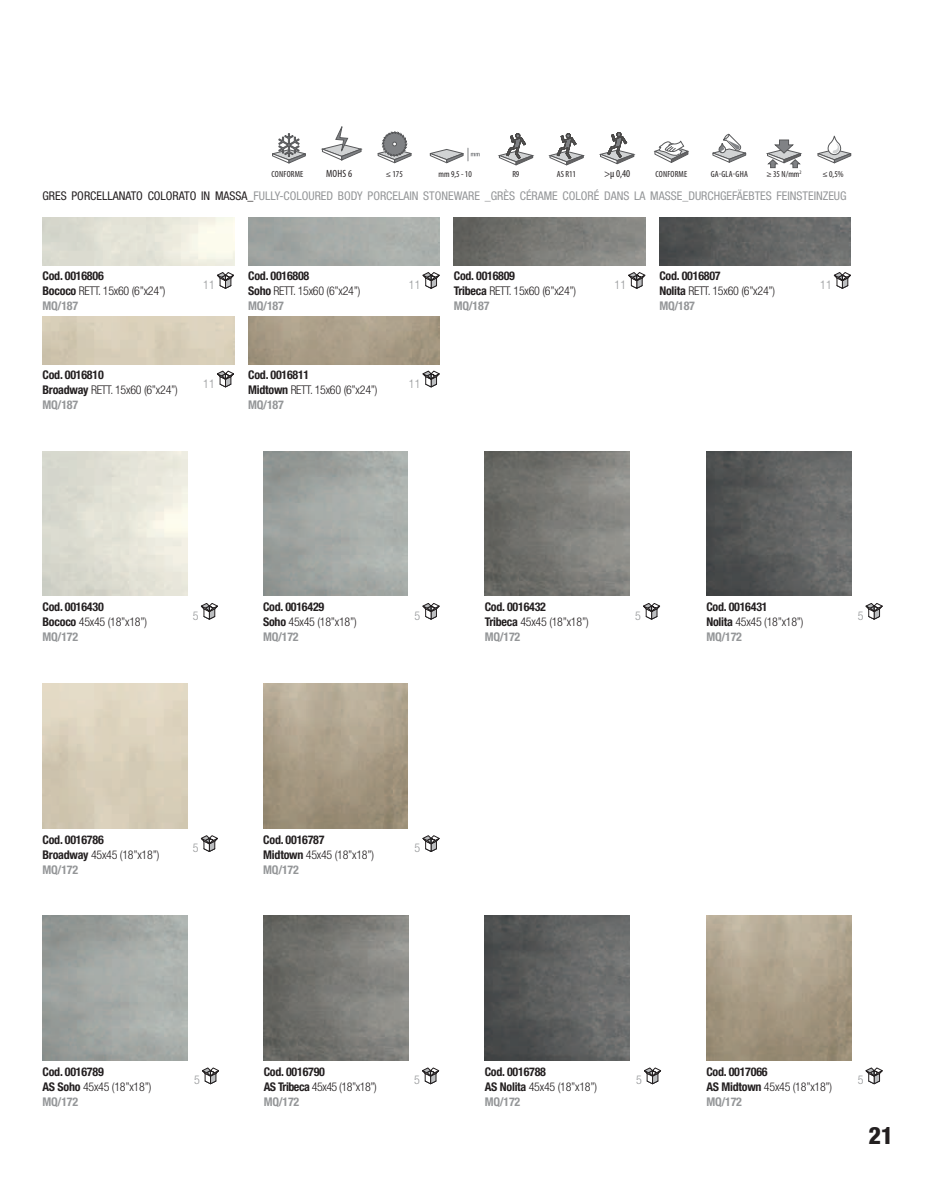
<style>
.page{position:relative;width:936px;height:1191px;background:#fff}
.page>*{position:absolute;margin:0;border:0;box-sizing:border-box;transform-origin:0 0}
.t1{font:800 condensed 24px "Helvetica Neue LT Std";color:#231f20}
.t2{font:700 condensed 12px/15px "Helvetica Neue LT Std";letter-spacing:-.02em;color:#231f20}
.t3{font:condensed 12px "Helvetica Neue LT Std";color:#949698}
.t4{font:300 condensed 12px/15px "Helvetica Neue LT Std";letter-spacing:-.02em;color:#231f20}
.t5{font:300 condensed 12px "Helvetica Neue LT Std";color:#949698}
.t6{font:condensed 10.5px "Myriad Pro";color:#231f20}
.t7{font:condensed 8.85px "Myriad Pro";letter-spacing:.02em;color:#231f20}
.t8{font:condensed 5.25px "Myriad Pro";color:#231f20}
.s1{color:#231f20}
.s2{font-weight:700}
.s3{font-weight:700;color:#949698}
.s4{font-weight:300}
.s5{color:#949698}
</style>
<div class="page">
<svg style="left:201px;top:835px;width:17px;height:17px"></svg>
<img style="left:263px;top:683px;width:145px;height:145px">
<svg style="left:422px;top:835px;width:17px;height:17px"></svg>
<img style="left:706px;top:915px;width:145px;height:145px">
<svg style="left:865px;top:1067px;width:17px;height:17px"></svg>
<svg style="left:201px;top:603px;width:17px;height:17px"></svg>
<img style="left:706px;top:451px;width:145px;height:145px">
<svg style="left:865px;top:603px;width:17px;height:17px"></svg>
<svg style="left:422px;top:603px;width:17px;height:17px"></svg>
<img style="left:484px;top:451px;width:145px;height:145px">
<svg style="left:643px;top:603px;width:17px;height:17px"></svg>
<img style="left:484px;top:915px;width:145px;height:145px">
<svg style="left:644px;top:1067px;width:17px;height:17px"></svg>
<svg style="left:202px;top:1067px;width:17px;height:17px"></svg>
<img style="left:264px;top:915px;width:144px;height:145px">
<svg style="left:422px;top:1067px;width:17px;height:17px"></svg>
<svg style="left:217px;top:272px;width:17px;height:17px"></svg>
<svg style="left:217px;top:371px;width:17px;height:16px"></svg>
<svg style="left:422px;top:272px;width:17px;height:17px"></svg>
<svg style="left:422px;top:371px;width:17px;height:16px"></svg>
<img style="left:454px;top:218px;width:191px;height:47px">
<svg style="left:628px;top:272px;width:17px;height:17px"></svg>
<img style="left:659px;top:218px;width:191px;height:47px">
<svg style="left:833px;top:272px;width:17px;height:17px"></svg>
<svg style="left:272px;top:133px;width:34px;height:30px"></svg>
<svg style="left:817px;top:136px;width:34px;height:27px"></svg>
<svg style="left:429px;top:147px;width:50px;height:16px"></svg>
<svg style="left:712px;top:134px;width:34px;height:29px"></svg>
<svg style="left:654px;top:141px;width:34px;height:22px"></svg>
<svg style="left:766px;top:140px;width:35px;height:28px"></svg>
<svg style="left:377px;top:131px;width:35px;height:32px"></svg>
<svg style="left:498px;top:133px;width:35px;height:32px"></svg>
<svg style="left:549px;top:133px;width:35px;height:32px"></svg>
<svg style="left:599px;top:132px;width:35px;height:32px"></svg>
<svg style="left:321px;top:126px;width:41px;height:34px"></svg>
<p class="t6" style="left:326px;top:167px;width:28px">MOH S 6</p>
<p class="t7" style="left:386px;top:168px;width:19px">≤ 175</p>
<p class="t7" style="left:512px;top:168px;width:9px">R9</p>
<p class="t7" style="left:557px;top:168px;width:21px">AS R11</p>
<p class="t6" style="left:604px;top:167px;width:28px">&gt;Μ 0,40</p>
<p class="t8" style="left:799px;top:169px;width:4px">2</p>
<p class="t7" style="left:271px;top:168px;width:33px">CONFORME</p>
<p class="t7" style="left:438px;top:168px;width:35px">MM 9,5 - 10</p>
<p class="t7" style="left:655px;top:168px;width:33px">CONFORME</p>
<p class="t7" style="left:710px;top:168px;width:39px">GA-GLA-GHA</p>
<p class="t7" style="left:766px;top:168px;width:34px">≥ 35 N/MM</p>
<p class="t7" style="left:822px;top:168px;width:23px">≤ 0,5%</p>
<p class="t3" style="left:43px;top:189px;width:804px"><span class="s1">GRES PORCELLANATO COLORATO IN MASSA_</span>FULLY-COLOURED BODY PORCELAIN STONEWARE _GRÈS CÉRAME COLORÉ DANS LA MASSE_DURCHGEFÄEBTES FEINSTEINZEUG</p>
<p class="t4" style="left:43px;top:269px;width:125px"><span class="s2">Cod. 0016806<br>Bococo</span> RETT. 15x60 (6”x24”)<br><span class="s3">MQ/187</span></p>
<p class="t5" style="left:203px;top:278px;width:13px">11</p>
<p class="t4" style="left:248px;top:269px;width:114px"><span class="s2">Cod. 0016808<br>Soho</span> RETT. 15x60 (6”x24”)<br><span class="s3">MQ/187</span></p>
<p class="t5" style="left:409px;top:278px;width:13px">11</p>
<p class="t2" style="left:43px;top:367px;width:137px">Cod. 0016810<br>Broadway <span class="s4">RETT. 15x60 (6”x24”)<br></span><span class="s5">MQ/187</span></p>
<p class="t5" style="left:203px;top:376px;width:13px">11</p>
<p class="t2" style="left:248px;top:367px;width:131px">Cod. 0016811<br>Midtown <span class="s4">RETT. 15x60 (6”x24”)<br></span><span class="s5">MQ/187</span></p>
<p class="t5" style="left:409px;top:376px;width:13px">11</p>
<p class="t2" style="left:454px;top:268px;width:124px">Cod. 0016809<br>Tribeca <span class="s4">RETT. 15x60 (6”x24”)<br></span><span class="s5">MQ/187</span></p>
<p class="t5" style="left:614px;top:278px;width:13px">11</p>
<p class="t4" style="left:659px;top:269px;width:117px"><span class="s2">Cod. 0016807<br>Nolita</span> RETT. 15x60 (6”x24”)<br><span class="s3">MQ/187</span></p>
<p class="t5" style="left:820px;top:278px;width:13px">11</p>
<p class="t2" style="left:43px;top:599px;width:106px">Cod. 0016430<br>Bococo <span class="s4">45x45 (18”x18”)<br></span><span class="s5">MQ/172</span></p>
<p class="t5" style="left:193px;top:608px;width:7px">5</p>
<p class="t2" style="left:706px;top:599px;width:99px">Cod. 0016431<br>Nolita <span class="s4">45x45 (18”x18”)<br></span><span class="s5">MQ/172</span></p>
<p class="t5" style="left:857px;top:608px;width:7px">5</p>
<p class="t2" style="left:263px;top:599px;width:95px">Cod. 0016429<br>Soho <span class="s4">45x45 (18”x18”)<br></span><span class="s5">MQ/172</span></p>
<p class="t5" style="left:414px;top:608px;width:7px">5</p>
<p class="t2" style="left:484px;top:599px;width:105px">Cod. 0016432<br>Tribeca <span class="s4">45x45 (18”x18”)<br></span><span class="s5">MQ/172</span></p>
<p class="t5" style="left:635px;top:608px;width:7px">5</p>
<p class="t2" style="left:43px;top:831px;width:118px">Cod. 0016786<br>Broadway <span class="s4">45x45 (18”x18”)<br></span><span class="s5">MQ/172</span></p>
<p class="t5" style="left:193px;top:841px;width:7px">5</p>
<p class="t2" style="left:263px;top:831px;width:112px">Cod. 0016787<br>Midtown <span class="s4">45x45 (18”x18”)<br></span><span class="s5">MQ/172</span></p>
<p class="t5" style="left:414px;top:841px;width:7px">5</p>
<p class="t2" style="left:43px;top:1064px;width:110px">Cod. 0016789<br>AS Soho <span class="s4">45x45 (18”x18”)<br></span><span class="s5">MQ/172</span></p>
<p class="t5" style="left:194px;top:1073px;width:7px">5</p>
<p class="t2" style="left:264px;top:1064px;width:114px">Cod. 0016790<br>AS Tribeca <span class="s4">45x45 (18”x18”)<br></span><span class="s5">MQ/172</span></p>
<p class="t5" style="left:414px;top:1073px;width:7px">5</p>
<p class="t2" style="left:484px;top:1064px;width:114px">Cod. 0016788<br>AS Nolita <span class="s4">45x45 (18”x18”)<br></span><span class="s5">MQ/172</span></p>
<p class="t5" style="left:636px;top:1073px;width:7px">5</p>
<p class="t2" style="left:706px;top:1064px;width:127px">Cod. 0017066<br>AS Midtown <span class="s4">45x45 (18”x18”)<br></span><span class="s5">MQ/172</span></p>
<p class="t5" style="left:857px;top:1073px;width:7px">5</p>
<h1 class="t1" style="left:868px;top:1121px;width:26px">21</h1>
</div>
